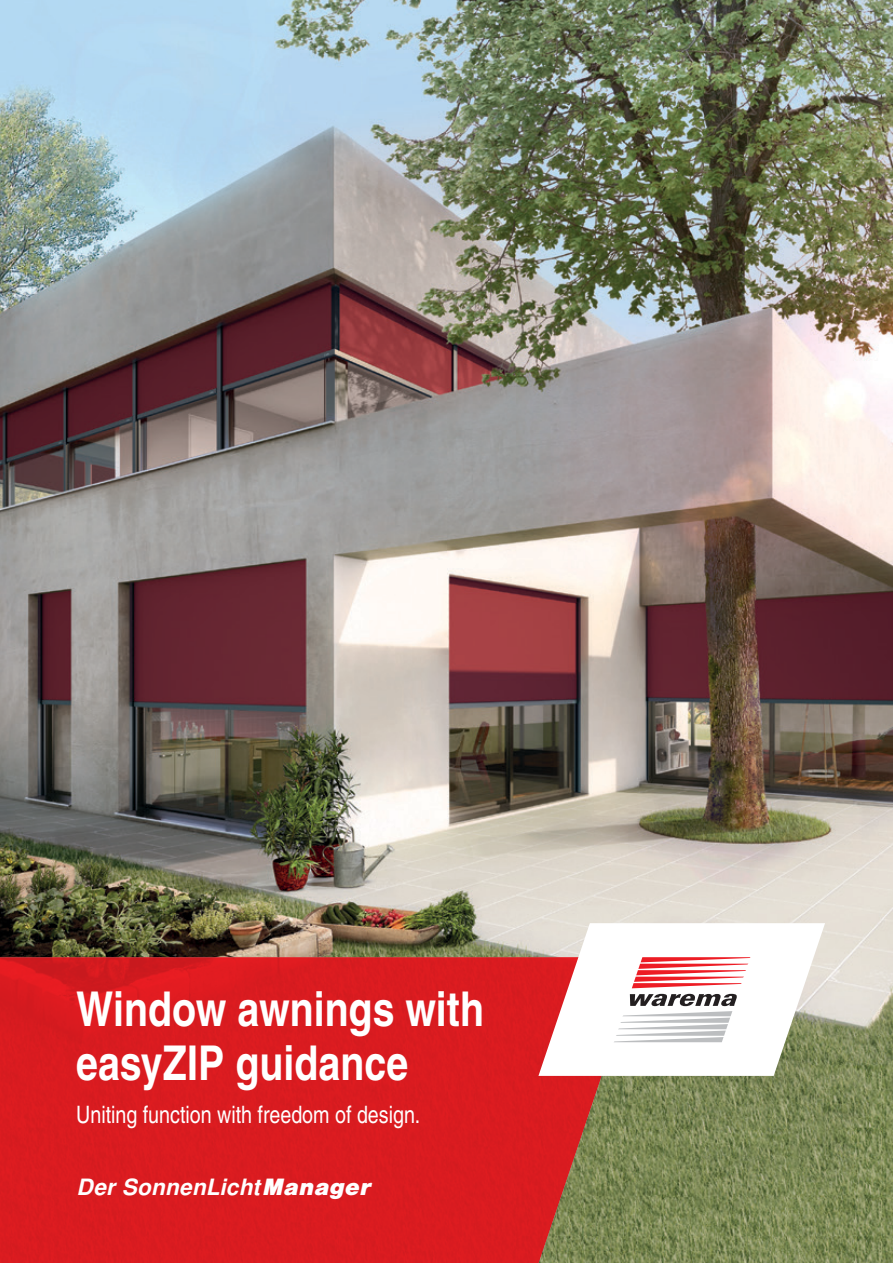
<style>
.page{position:relative;width:893px;height:1263px;background:#fff}
.page>*{position:absolute;margin:0;border:0;box-sizing:border-box;transform-origin:0 0}
.t1{font:700 48px/54px "Warema Nimbus Cnd";color:#fff}
.t2{font:24px "Warema Nimbus Cnd";color:#fff}
.t3{font:italic 700 22.5px "Warema Nimbus";letter-spacing:.01em;color:#fff}
.s1{font-weight:900}
</style>
<div class="page">
<img style="left:0;top:0;width:893px;height:1263px">
<svg style="left:0;top:957px;width:642px;height:306px;background:#d22323"></svg>
<svg style="left:538px;top:923px;width:287px;height:153px"></svg>
<h1 class="t1" style="left:76px;top:986px;width:409px">Window awnings with easyZIP guidance</h1>
<p class="t2" style="left:76px;top:1105px;width:346px">Uniting function with freedom of design.</p>
<p class="t3" style="left:77px;top:1174px;width:296px">Der SonnenLicht <span class="s1">Manager</span></p>
</div>
